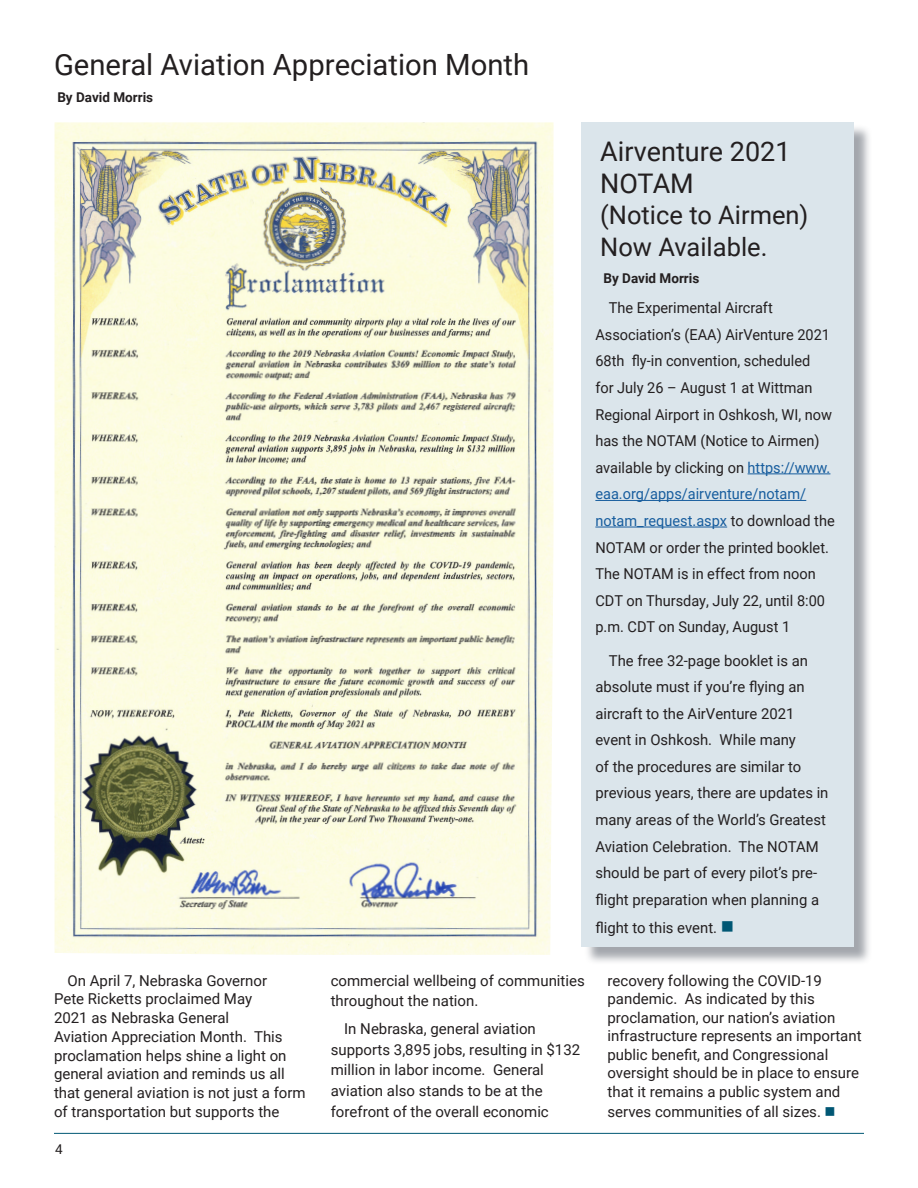
<style>
.page{position:relative;width:918px;height:1188px;background:#fff}
.page>*{position:absolute;margin:0;border:0;box-sizing:border-box;transform-origin:0 0}
.Headline_2{font:29.25px "Roboto";color:#231f20}
.Headline_2-2{font:27px/31.5px "Roboto";color:#231f20}
.Headline_2-3{font:25.5px/31.5px "Roboto";color:#231f20}
.Body_Text{font:15px/26.5px "Roboto";color:#231f20}
.Byline{font:700 13.5px "Roboto";color:#231f20}
.t1{font:13.5px "Roboto";color:#231f20}
.s1{color:#175d9e}
.s2{color:#005774}
</style>
<div class="page">
<hr style="left:54px;top:1133px;width:810px;height:1px;background:#005774">
<img style="left:55px;top:122px;width:499px;height:833px">
<div style="left:584px;top:124px;width:289px;height:841px;background:#858a92;opacity:.75"></div>
<div style="left:582px;top:122px;width:272px;height:824px;background:#dbe5eb"></div>
<hr style="left:748px;top:474px;width:82px;height:1px;background:#175d9e">
<hr style="left:595px;top:500px;width:211px;height:1px;background:#175d9e">
<hr style="left:595px;top:527px;width:132px;height:1px;background:#175d9e">
<p class="Headline_2" style="left:54px;top:44px;width:477px">General Aviation Appreciation Month</p>
<p class="Byline" style="left:57px;top:88px;width:97px">By David Morris</p>
<p class="Headline_2-2" style="left:600px;top:135px;width:192px">Airventure 2021<br>NOTAM</p>
<p class="Headline_2-3" style="left:600px;top:199px;width:210px">(Notice to Airmen)<br>Now Available.</p>
<p class="Byline" style="left:604px;top:269px;width:97px">By David Morris</p>
<p class="Body_Text" style="left:595px;top:294px;width:241px;text-indent:14px">The Experimental Aircraft Association’s (EAA) AirVenture 2021<br>68th fly-in convention, scheduled<br>for July 26 – August 1 at Wittman Regional Airport in Oshkosh, WI, now has the NOTAM (Notice to Airmen) available by clicking on <span class="s1">https://www. eaa.org/apps/airventure/notam/ notam_request.aspx</span> to download the NOTAM or order the printed booklet.<br>The NOTAM is in effect from noon CDT on Thursday, July 22, until 8:00 p.m. CDT on Sunday, August 1</p>
<p class="Body_Text" style="left:595px;top:646px;width:235px;text-indent:14px">The free 32-page booklet is an absolute must if you’re flying an aircraft to the AirVenture 2021 event in Oshkosh. While many<br>of the procedures are similar to previous years, there are updates in many areas of the World’s Greatest<br>Aviation Celebration. The NOTAM should be part of every pilot’s pre&shy;flight preparation when planning a</p>
<p class="Body_Text" style="left:595px;top:914px;width:140px">flight to this event. <span class="s2">■</span></p>
<p class="Body_Text" style="left:54px;top:970px;width:253px;line-height:18.8px;text-indent:14px">On April 7, Nebraska Governor<br>Pete Ricketts proclaimed May<br>2021 as Nebraska General<br>Aviation Appreciation Month. This proclamation helps shine a light on general aviation and reminds us all that general aviation is not just a form of transportation but supports the</p>
<p class="Body_Text" style="left:331px;top:969px;width:256px;line-height:20.9px">commercial wellbeing of communities throughout the nation.</p>
<p class="Body_Text" style="left:331px;top:1018px;width:251px;line-height:20.9px;text-indent:14px">In Nebraska, general aviation supports 3,895 jobs, resulting in $132 million in labor income. General aviation also stands to be at the forefront of the overall economic</p>
<p class="t1" style="left:55px;top:1140px;width:9px">4</p>
<p class="Body_Text" style="left:608px;top:970px;width:256px;line-height:18.6px">recovery following the COVID-19 pandemic. As indicated by this proclamation, our nation’s aviation infrastructure represents an important public benefit, and Congressional oversight should be in place to ensure that it remains a public system and</p>
<p class="Body_Text" style="left:608px;top:1098px;width:230px">serves communities of all sizes. <span class="s2">■</span></p>
</div>
